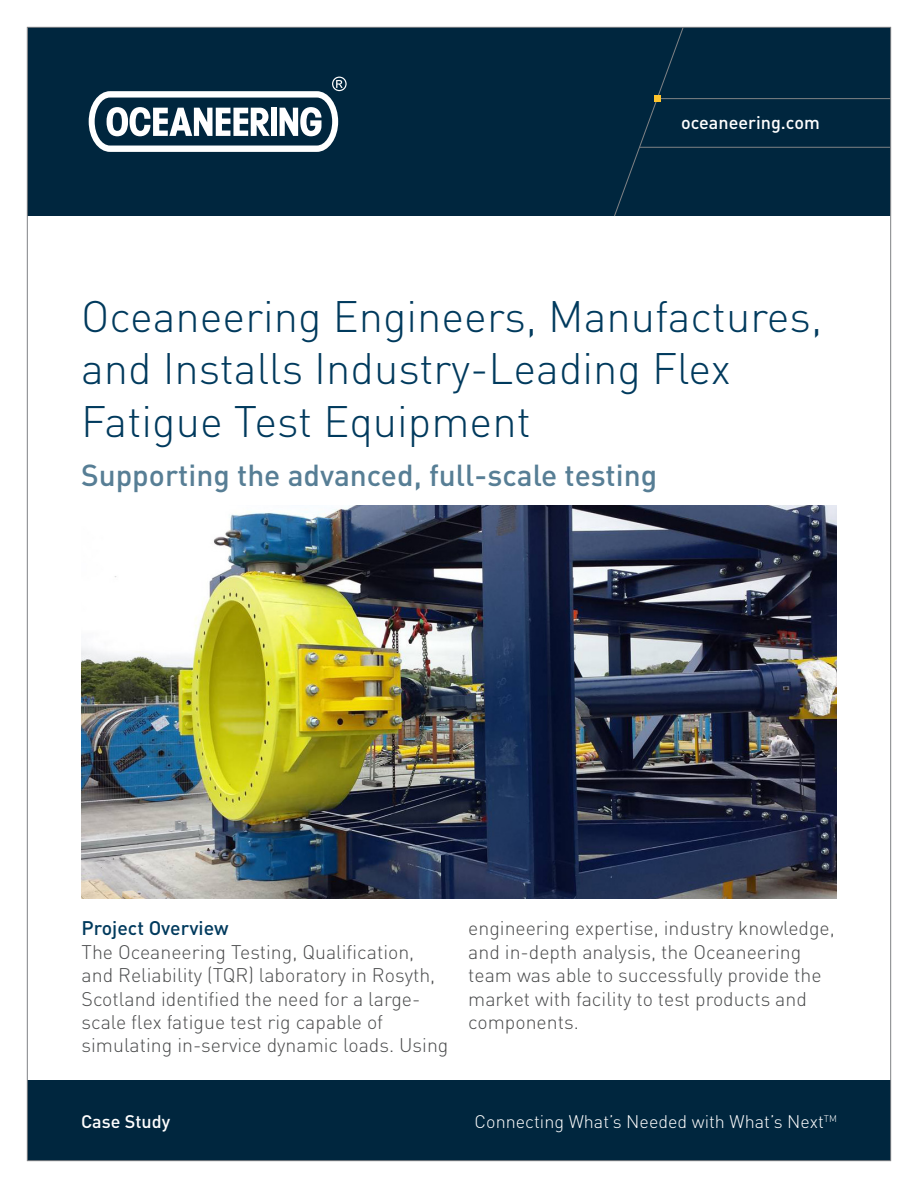
<style>
.page{position:relative;width:918px;height:1188px;background:#fff}
.page>*{position:absolute;margin:0;border:0;box-sizing:border-box;transform-origin:0 0}
.Heading{font:300 43.5px/52.2px "DIN";color:#003a5d}
.Subheading{font:500 30px "DIN";color:#577e95}
.Ingress{font:300 19.5px/23.4px "DIN";color:#4b4c4d}
.Ingress_features_tec{font:500 19.5px "DIN";color:#003a5d}
.t1{font:300 18px "DIN";color:#fff}
.t2{font:500 18px "DIN";color:#fff}
</style>
<div class="page">
<div style="left:29px;top:29px;width:860px;height:187px;background:#00263e"></div>
<div style="left:27px;top:1080px;width:864px;height:81px;background:#00263e"></div>
<svg style="left:89px;top:77px;width:258px;height:75px"></svg>
<div style="left:272px;top:108px;width:5px;height:28px;background:#fff"></div>
<div style="left:614px;top:29px;width:70px;height:187px;background:#00263e"></div>
<hr style="left:658px;top:98px;width:233px;height:1px;background:#808285">
<hr style="left:640px;top:147px;width:251px;height:1px;background:#808285">
<div style="left:655px;top:95px;width:6px;height:7px;background:#ffc52d"></div>
<img style="left:82px;top:505px;width:755px;height:394px">
<p class="t2" style="left:681px;top:111px;width:140px">oceaneering.com</p>
<p class="Heading" style="left:81px;top:289px;width:743px">Oceaneering Engineers, Manufactures, and Installs Industry-Leading Flex<br>Fatigue Test Equipment</p>
<p class="Subheading" style="left:81px;top:456px;width:578px">Supporting the advanced, full-scale testing</p>
<p class="Ingress_features_tec" style="left:82px;top:916px;width:148px">Project Overview</p>
<p class="Ingress" style="left:82px;top:940px;width:368px">The Oceaneering Testing, Qualification, and Reliability (TQR) laboratory in Rosyth, Scotland identified the need for a large&shy;scale flex fatigue test rig capable of simulating in-service dynamic loads. Using</p>
<p class="Ingress" style="left:468px;top:916px;width:368px">engineering expertise, industry knowledge, and in-depth analysis, the Oceaneering team was able to successfully provide the market with facility to test products and components.</p>
<p class="t2" style="left:81px;top:1110px;width:91px">Case Study</p>
<p class="t1" style="left:475px;top:1110px;width:364px">Connecting What’s Needed with What’s Next<sup>TM</sup></p>
</div>
